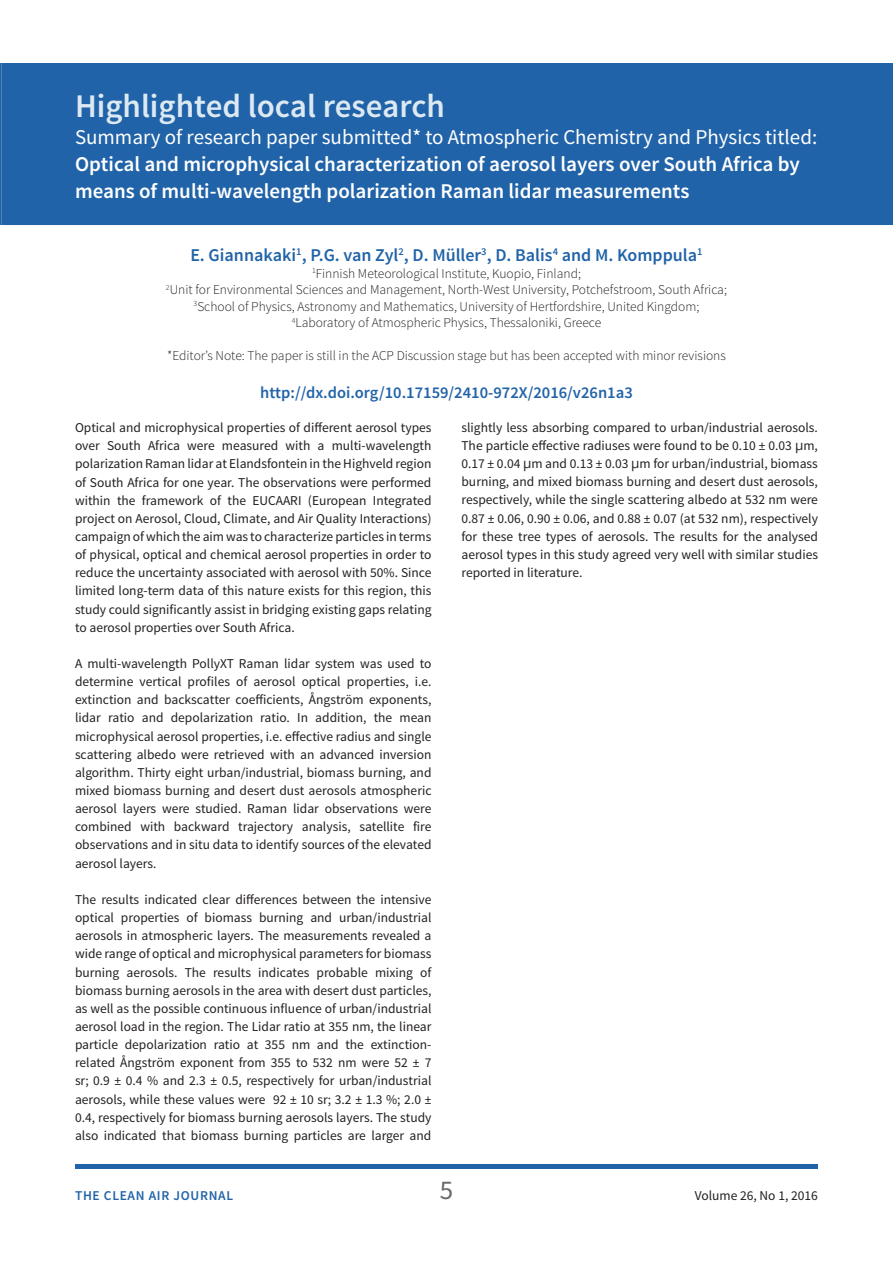
<style>
.page{position:relative;width:893px;height:1263px;background:#fff}
.page>*{position:absolute;margin:0;border:0;box-sizing:border-box;transform-origin:0 0}
.t1{font:600 33px "Source Sans Pro";color:#dce9f3}
.t2{font:27px "Source Sans Pro";color:#686868}
.t3{font:600 21px/27px "Source Sans Pro";color:#fff}
.t4{font:21px "Source Sans Pro";color:#fff}
.t5{font:600 18px "Source Sans Pro";color:#2163a8}
.t6{font:600 16.5px "Source Sans Pro";color:#2163a8}
.t7{font:13.5px/18.1px "Source Sans Pro";color:#231f20;text-align:justify}
.t8{font:300 13.5px/16.5px "Source Sans Pro";color:#231f20;text-align:center}
.t9{font:600 13.5px "Source Sans Pro";letter-spacing:.05em;color:#2163a8}
.s1{font-family:"Open Sans"}
</style>
<div class="page">
<div style="left:75px;top:1164px;width:743px;height:5px;background:#2163a8"></div>
<svg style="left:0;top:63px;width:1px;height:162px"></svg>
<div style="left:2px;top:64px;width:890px;height:160px;background:#2163a8"></div>
<div style="left:1px;top:63px;width:892px;height:162px;border:2px solid #2163a8"></div>
<h1 class="t1" style="left:75px;top:85px;width:371px">Highlighted local research</h1>
<h3 class="t4" style="left:75px;top:124px;width:744px">Summary of research paper submitted* to Atmospheric Chemistry and Physics titled:</h3>
<h3 class="t3" style="left:75px;top:151px;width:726px">Optical and microphysical characterization of aerosol layers over South Africa by means of multi-wavelength polarization Raman lidar measurements</h3>
<h3 class="t5" style="left:190px;top:244px;width:514px">E. Giannakaki<sup>1</sup>, P.G. van Zyl<sup>2</sup>, D. Müller<sup>3</sup>, D. Balis<sup>4</sup> and M. Komppula<sup>1</sup></h3>
<p class="t8" style="left:166px;top:265px;width:562px"><sup>1</sup>Finnish Meteorological Institute, Kuopio, Finland;<br><sup>2</sup>Unit for Environmental Sciences and Management, North-West University, Potchefstroom, South Africa; <sup>3</sup>School of Physics, Astronomy and Mathematics, University of Hertfordshire, United Kingdom; <sup>4</sup>Laboratory of Atmospheric Physics, Thessaloniki, Greece</p>
<p class="t8" style="left:167px;top:347px;width:560px">*Editor’s Note: The paper is still in the ACP Discussion stage but has been accepted with minor revisions</p>
<p class="t6" style="left:260px;top:382px;width:374px">http://dx.doi.org/10.17159/2410-972X/2016/v26n1a3</p>
<p class="t7" style="left:75px;top:419px;width:358px">Optical and microphysical properties of different aerosol types over South Africa were measured with a multi-wavelength polarization Raman lidar at Elandsfontein in the Highveld region of South Africa for one year. The observations were performed within the framework of the EUCAARI (European Integrated project on Aerosol, Cloud, Climate, and Air Quality Interactions) campaign of which the aim was to characterize particles in terms of physical, optical and chemical aerosol properties in order to reduce the uncertainty associated with aerosol with 50%. Since limited long-term data of this nature exists for this region, this study could significantly assist in bridging existing gaps relating to aerosol properties over South Africa.</p>
<p class="t7" style="left:75px;top:655px;width:358px">A multi-wavelength PollyXT Raman lidar system was used to determine vertical profiles of aerosol optical properties, i.e. extinction and backscatter coefficients, Ångström exponents, lidar ratio and depolarization ratio. In addition, the mean microphysical aerosol properties, i.e. effective radius and single scattering albedo were retrieved with an advanced inversion algorithm. Thirty eight urban/industrial, biomass burning, and mixed biomass burning and desert dust aerosols atmospheric aerosol layers were studied. Raman lidar observations were combined with backward trajectory analysis, satellite fire observations and in situ data to identify sources of the elevated aerosol layers.</p>
<p class="t7" style="left:75px;top:890px;width:358px">The results indicated clear differences between the intensive optical properties of biomass burning and urban/industrial aerosols in atmospheric layers. The measurements revealed a wide range of optical and microphysical parameters for biomass burning aerosols. The results indicates probable mixing of biomass burning aerosols in the area with desert dust particles, as well as the possible continuous influence of urban/industrial aerosol load in the region. The Lidar ratio at 355 nm, the linear particle depolarization ratio at 355 nm and the extinction&shy;related Ångström exponent from 355 to 532 nm were 52 ± 7 sr; 0.9 ± 0.4 % and 2.3 ± 0.5, respectively for urban/industrial aerosols, while these values were 92 ± 10 sr; 3.2 ± 1.3 %; 2.0 ± 0.4, respectively for biomass burning aerosols layers. The study also indicated that biomass burning particles are larger and</p>
<p class="t7" style="left:461px;top:419px;width:358px">slightly less absorbing compared to urban/industrial aerosols.<br>The particle effective radiuses were found to be 0.10 ± 0.03 <span class="s1">μ</span>m, 0.17 ± 0.04 <span class="s1">μ</span>m and 0.13 ± 0.03 <span class="s1">μ</span>m for urban/industrial, biomass burning, and mixed biomass burning and desert dust aerosols, respectively, while the single scattering albedo at 532 nm were 0.87 ± 0.06, 0.90 ± 0.06, and 0.88 ± 0.07 (at 532 nm), respectively for these tree types of aerosols. The results for the analysed aerosol types in this study agreed very well with similar studies reported in literature.</p>
<p class="t9" style="left:75px;top:1187px;width:160px">THE CLEAN AIR JOURNAL</p>
<h2 class="t2" style="left:440px;top:1173px;width:15px">5</h2>
<p class="t7" style="left:695px;top:1187px;width:125px">Volume 26, No 1, 2016</p>
</div>
